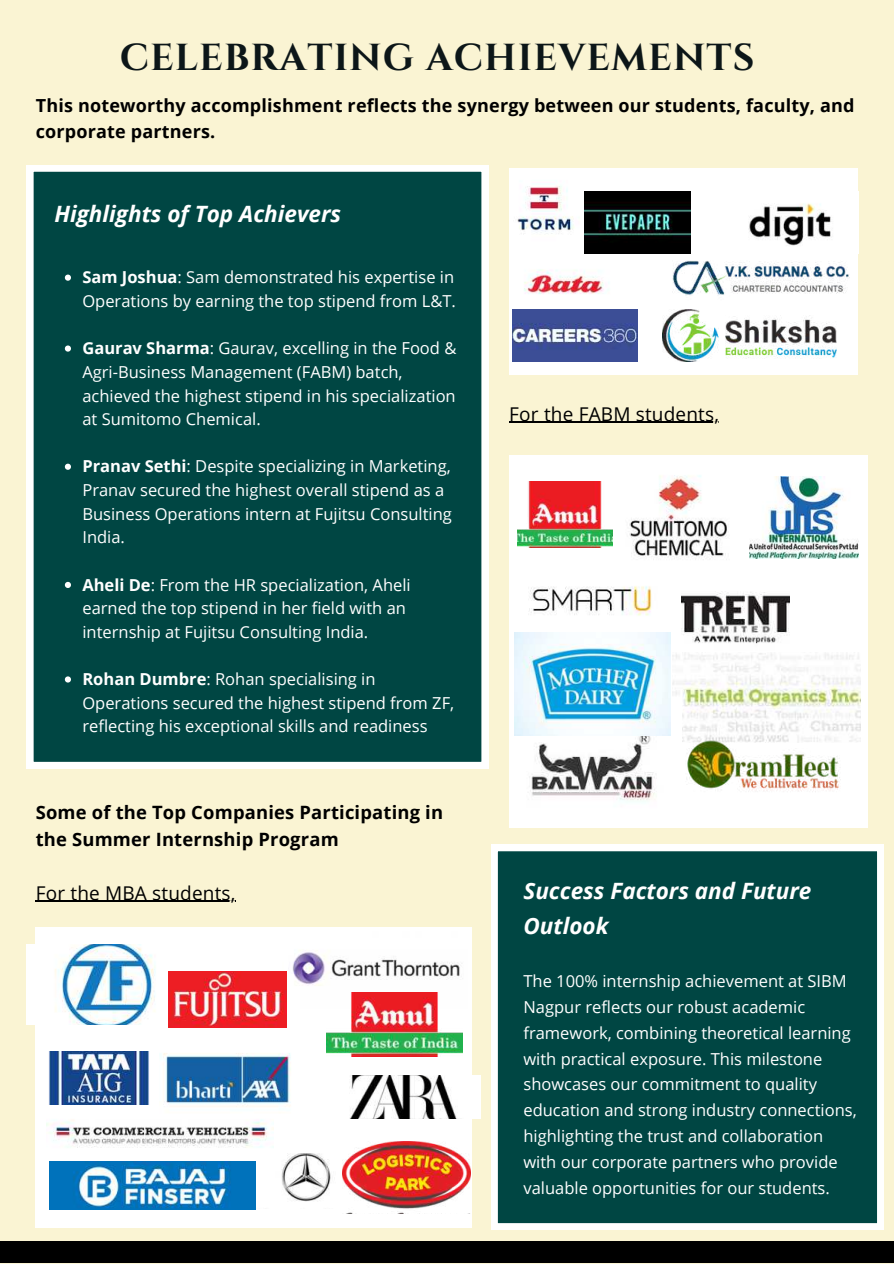
<style>
.page{position:relative;width:894px;height:1264px;background:#fff}
.page>*{position:absolute;margin:0;border:0;box-sizing:border-box;transform-origin:0 0}
.t1{font:700 37.5px "Cinzel";letter-spacing:.03em;color:#0c1618}
.t2{font:italic 700 22.5px/34.8px "Open Sans";color:#fff}
.t3{font:19.05px "Open Sans";letter-spacing:.01em;color:#000}
.t4{font:700 18.3px/27px "Open Sans";letter-spacing:.01em;color:#000}
.t5{font:700 18px/25.8px "Open Sans";letter-spacing:.01em;color:#000}
.t6{font:16.5px/23.7px "Open Sans";color:#fff}
.s1{font-weight:700}
</style>
<div class="page">
<div style="left:0;top:0;width:893px;height:1263px;background:#faf4d3"></div>
<div style="left:27px;top:165px;width:461px;height:603px;background:#004643"></div>
<div style="left:36px;top:927px;width:435px;height:301px;background:#fff"></div>
<img style="left:26px;top:944px;width:143px;height:80px">
<img style="left:35px;top:1051px;width:114px;height:53px">
<img style="left:292px;top:950px;width:168px;height:36px">
<img style="left:47px;top:1119px;width:226px;height:48px">
<img style="left:169px;top:971px;width:118px;height:56px">
<img style="left:350px;top:1075px;width:131px;height:43px">
<img style="left:327px;top:992px;width:135px;height:64px">
<img style="left:160px;top:1053px;width:131px;height:54px">
<div style="left:491px;top:844px;width:392px;height:385px;background:#004643"></div>
<div style="left:0;top:1241px;width:893px;height:22px;background:#000"></div>
<div style="left:509px;top:455px;width:358px;height:372px;background:#fff"></div>
<img style="left:681px;top:558px;width:108px;height:86px">
<img style="left:528px;top:547px;width:124px;height:69px">
<img style="left:625px;top:475px;width:106px;height:109px">
<img style="left:517px;top:481px;width:95px;height:66px">
<img style="left:749px;top:476px;width:109px;height:82px">
<img style="left:672px;top:653px;width:188px;height:89px">
<img style="left:681px;top:712px;width:168px;height:80px">
<img style="left:514px;top:697px;width:167px;height:103px">
<img style="left:514px;top:632px;width:156px;height:103px">
<div style="left:509px;top:168px;width:348px;height:207px;background:#fff"></div>
<img style="left:50px;top:1161px;width:206px;height:48px">
<img style="left:256px;top:1153px;width:87px;height:49px">
<img style="left:343px;top:1141px;width:127px;height:72px">
<img style="left:517px;top:186px;width:57px;height:48px">
<img style="left:512px;top:269px;width:105px;height:41px">
<img style="left:512px;top:310px;width:125px;height:52px">
<img style="left:672px;top:234px;width:177px;height:61px">
<img style="left:662px;top:309px;width:174px;height:52px">
<img style="left:584px;top:191px;width:106px;height:62px">
<img style="left:724px;top:191px;width:134px;height:62px">
<svg style="left:65px;top:274px;width:6px;height:7px"></svg>
<svg style="left:65px;top:345px;width:6px;height:6px"></svg>
<svg style="left:65px;top:463px;width:6px;height:7px"></svg>
<svg style="left:65px;top:582px;width:6px;height:6px"></svg>
<svg style="left:65px;top:676px;width:6px;height:6px"></svg>
<hr style="left:36px;top:900px;width:200px;height:2px;background:#000">
<hr style="left:509px;top:422px;width:210px;height:1px;background:#000">
<h1 class="t1" style="left:120px;top:35px;width:636px">CELEBRATING ACHIEVEMENTS</h1>
<p class="t5" style="left:36px;top:92px;width:820px">This noteworthy accomplishment reflects the synergy between our students, faculty, and corporate partners.</p>
<h2 class="t2" style="left:54px;top:196px;width:288px">Highlights of Top Achievers</h2>
<p class="t6" style="left:82px;top:265px;width:375px"><span class="s1">Sam Joshua</span>: Sam demonstrated his expertise in<br>Operations by earning the top stipend from L&amp;T.</p>
<p class="t6" style="left:82px;top:336px;width:375px"><span class="s1">Gaurav Sharma</span>: Gaurav, excelling in the Food &amp; Agri-Business Management (FABM) batch, achieved the highest stipend in his specialization at Sumitomo Chemical.</p>
<p class="t6" style="left:82px;top:454px;width:371px"><span class="s1">Pranav Sethi</span>: Despite specializing in Marketing, Pranav secured the highest overall stipend as a Business Operations intern at Fujitsu Consulting India.</p>
<p class="t6" style="left:82px;top:572px;width:330px"><span class="s1">Aheli De</span>: From the HR specialization, Aheli earned the top stipend in her field with an internship at Fujitsu Consulting India.</p>
<p class="t6" style="left:82px;top:667px;width:373px"><span class="s1">Rohan Dumbre</span>: Rohan specialising in<br>Operations secured the highest stipend from ZF, reflecting his exceptional skills and readiness</p>
<p class="t4" style="left:36px;top:798px;width:409px">Some of the Top Companies Participating in the Summer Internship Program</p>
<p class="t3" style="left:36px;top:879px;width:201px">For the MBA students,</p>
<p class="t3" style="left:509px;top:400px;width:211px">For the FABM students,</p>
<h2 class="t2" style="left:523px;top:873px;width:289px">Success Factors and Future<br>Outlook</h2>
<p class="t6" style="left:523px;top:967px;width:334px;line-height:25.8px">The 100% internship achievement at SIBM Nagpur reflects our robust academic framework, combining theoretical learning with practical exposure. This milestone showcases our commitment to quality education and strong industry connections, highlighting the trust and collaboration with our corporate partners who provide valuable opportunities for our students.</p>
</div>
